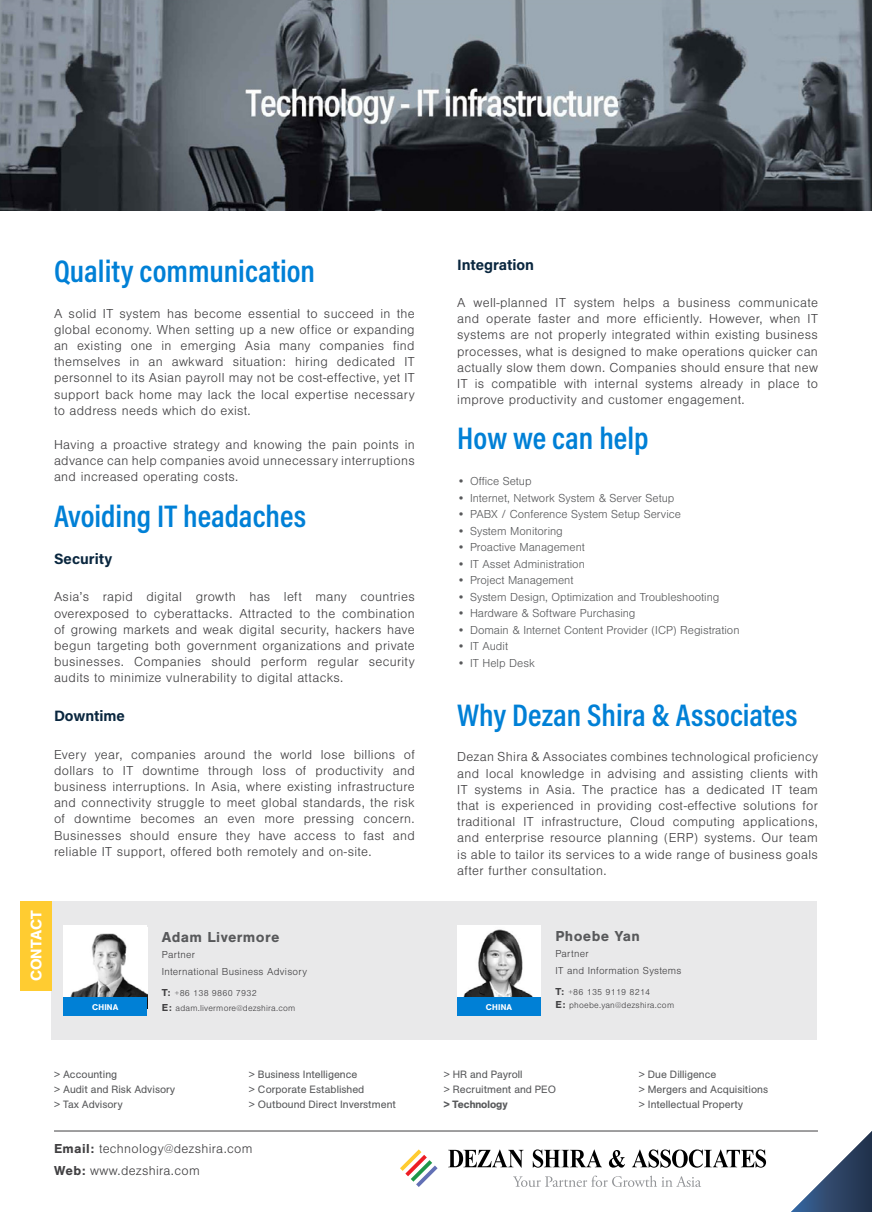
<style>
.page{position:relative;width:872px;height:1212px;background:#fff}
.page>*{position:absolute;margin:0;border:0;box-sizing:border-box;transform-origin:0 0}
.t1{font:600 31.5px "Acumin Pro Cond";color:#0080d6}
.t2{font:700 15px "Acumin Pro";letter-spacing:-.005em;color:#0a273f}
.t3{font:700 15px "Nimbus San";letter-spacing:.025em;color:#58595b}
.t4{font:500 15px "Unlimited Sans";color:#fff}
.t5{font:300 13.5px/16.2px "Nimbus San";letter-spacing:.025em;color:#414042;text-align:justify}
.t6{font:300 12px "Nimbus San";color:#58595b}
.t7{font:10.5px/15px "Unlimited Sans";color:#58595b}
.t8{font:300 10.5px/16.5px "Nimbus San";letter-spacing:.025em;color:#414042}
.t9{font:500 10.5px "Unlimited Sans";color:#58595b}
.t10{font:300 9px "Nimbus San";letter-spacing:.025em;color:#414042}
.t11{font:500 8.25px "Unlimited Sans";letter-spacing:.025em;color:#fff}
.s1{font-weight:700;font-size:10.5px}
.s2{font-weight:700}
</style>
<div class="page">
<div style="left:51px;top:901px;width:765px;height:138px;background:#e9e9ea"></div>
<div style="left:20px;top:901px;width:31px;height:90px;background:#ffcc31"></div>
<img style="left:457px;top:925px;width:84px;height:72px">
<div style="left:457px;top:997px;width:84px;height:19px;background:#0080d6"></div>
<div style="left:63px;top:925px;width:84px;height:84px;background:#fff"></div>
<img style="left:70px;top:933px;width:77px;height:64px">
<div style="left:63px;top:997px;width:84px;height:19px;background:#0080d6"></div>
<svg style="left:791px;top:1131px;width:81px;height:81px"></svg>
<svg style="left:448px;top:1149px;width:75px;height:18px"></svg>
<svg style="left:533px;top:1149px;width:69px;height:18px"></svg>
<svg style="left:609px;top:1150px;width:16px;height:17px"></svg>
<svg style="left:632px;top:1149px;width:134px;height:19px"></svg>
<svg style="left:400px;top:1149px;width:37px;height:38px"></svg>
<svg style="left:513px;top:1175px;width:188px;height:12px"></svg>
<hr style="left:54px;top:1131px;width:764px;height:1px;background:#414042">
<img style="left:0;top:0;width:872px;height:211px">
<h1 class="t1" style="left:54px;top:250px;width:263px">Quality communication</h1>
<p class="t5" style="left:54px;top:305px;width:362px">A solid IT system has become essential to succeed in the global economy. When setting up a new office or expanding an existing one in emerging Asia many companies find themselves in an awkward situation: hiring dedicated IT personnel to its Asian payroll may not be cost-effective, yet IT support back home may lack the local expertise necessary to address needs which do exist.</p>
<p class="t5" style="left:54px;top:437px;width:362px">Having a proactive strategy and knowing the pain points in advance can help companies avoid unnecessary interruptions and increased operating costs.</p>
<h1 class="t1" style="left:54px;top:495px;width:253px">Avoiding IT headaches</h1>
<p class="t2" style="left:54px;top:548px;width:60px">Security</p>
<p class="t5" style="left:54px;top:589px;width:362px">Asia’s rapid digital growth has left many countries overexposed to cyberattacks. Attracted to the combination of growing markets and weak digital security, hackers have begun targeting both government organizations and private businesses. Companies should perform regular security audits to minimize vulnerability to digital attacks.</p>
<p class="t2" style="left:54px;top:705px;width:72px">Downtime</p>
<p class="t5" style="left:54px;top:746px;width:362px">Every year, companies around the world lose billions of dollars to IT downtime through loss of productivity and business interruptions. In Asia, where existing infrastructure and connectivity struggle to meet global standards, the risk of downtime becomes an even more pressing concern.<br>Businesses should ensure they have access to fast and reliable IT support, offered both remotely and on-site.</p>
<p class="t4" style="left:25px;top:981px;width:72px;rotate:-90deg">CONTACT</p>
<p class="t3" style="left:162px;top:928px;width:119px">Adam Livermore</p>
<p class="t8" style="left:162px;top:946px;width:147px">Partner<br>International Business Advisory</p>
<p class="t10" style="left:162px;top:988px;width:96px"><span class="s1">T:</span> +86 138 9860 7932</p>
<p class="t11" style="left:92px;top:1001px;width:28px">CHINA</p>
<p class="t10" style="left:162px;top:1003px;width:135px"><span class="s1">E:</span> adam.livermore@dezshira.com</p>
<p class="t2" style="left:457px;top:254px;width:78px">Integration</p>
<p class="t5" style="left:457px;top:295px;width:362px">A well-planned IT system helps a business communicate and operate faster and more efficiently. However, when IT systems are not properly integrated within existing business processes, what is designed to make operations quicker can actually slow them down. Companies should ensure that new IT is compatible with internal systems already in place to improve productivity and customer engagement.</p>
<h1 class="t1" style="left:457px;top:418px;width:193px">How we can help</h1>
<p class="t6" style="left:457px;top:475px;width:76px">• Office Setup</p>
<p class="t6" style="left:457px;top:492px;width:219px">• Internet, Network System &amp; Server Setup</p>
<p class="t6" style="left:457px;top:508px;width:225px">• PABX / Conference System Setup Service</p>
<p class="t6" style="left:457px;top:525px;width:107px">• System Monitoring</p>
<p class="t6" style="left:457px;top:541px;width:129px">• Proactive Management</p>
<p class="t6" style="left:457px;top:558px;width:129px">• IT Asset Administration</p>
<p class="t6" style="left:457px;top:574px;width:118px">• Project Management</p>
<p class="t6" style="left:457px;top:591px;width:264px">• System Design, Optimization and Troubleshooting</p>
<p class="t6" style="left:457px;top:607px;width:180px">• Hardware &amp; Software Purchasing</p>
<p class="t6" style="left:457px;top:624px;width:284px">• Domain &amp; Internet Content Provider (ICP) Registration</p>
<p class="t6" style="left:457px;top:640px;width:52px">• IT Audit</p>
<p class="t6" style="left:457px;top:657px;width:79px">• IT Help Desk</p>
<h1 class="t1" style="left:457px;top:694px;width:342px">Why Dezan Shira &amp; Associates</h1>
<p class="t5" style="left:457px;top:749px;width:362px">Dezan Shira &amp; Associates combines technological proficiency and local knowledge in advising and assisting clients with IT systems in Asia. The practice has a dedicated IT team that is experienced in providing cost-effective solutions for traditional IT infrastructure, Cloud computing applications, and enterprise resource planning (ERP) systems. Our team is able to tailor its services to a wide range of business goals after further consultation.</p>
<p class="t3" style="left:555px;top:927px;width:86px">Phoebe Yan</p>
<p class="t8" style="left:555px;top:946px;width:127px">Partner<br>IT and Information Systems</p>
<p class="t10" style="left:555px;top:988px;width:96px"><span class="s1">T:</span> +86 135 9119 8214</p>
<p class="t11" style="left:486px;top:1001px;width:28px">CHINA</p>
<p class="t10" style="left:555px;top:1000px;width:120px"><span class="s1">E:</span> phoebe.yan@dezshira.com</p>
<p class="t7" style="left:54px;top:1066px;width:123px">&gt; Accounting<br>&gt; Audit and Risk Advisory &gt; Tax Advisory</p>
<p class="t7" style="left:249px;top:1066px;width:149px">&gt; Business Intelligence<br>&gt; Corporate Established<br>&gt; Outbound Direct Inverstment</p>
<p class="t7" style="left:444px;top:1066px;width:114px">&gt; HR and Payroll<br>&gt; Recruitment and PEO</p>
<p class="t9" style="left:444px;top:1096px;width:65px">&gt; Technology</p>
<p class="t5" style="left:54px;top:1138px;width:200px;line-height:21.6px"><span class="s2">Email:</span> technology@dezshira.com<br><span class="s2">Web:</span> www.dezshira.com</p>
<p class="t7" style="left:639px;top:1066px;width:131px">&gt; Due Dilligence<br>&gt; Mergers and Acquisitions &gt; Intellectual Property</p>
</div>
